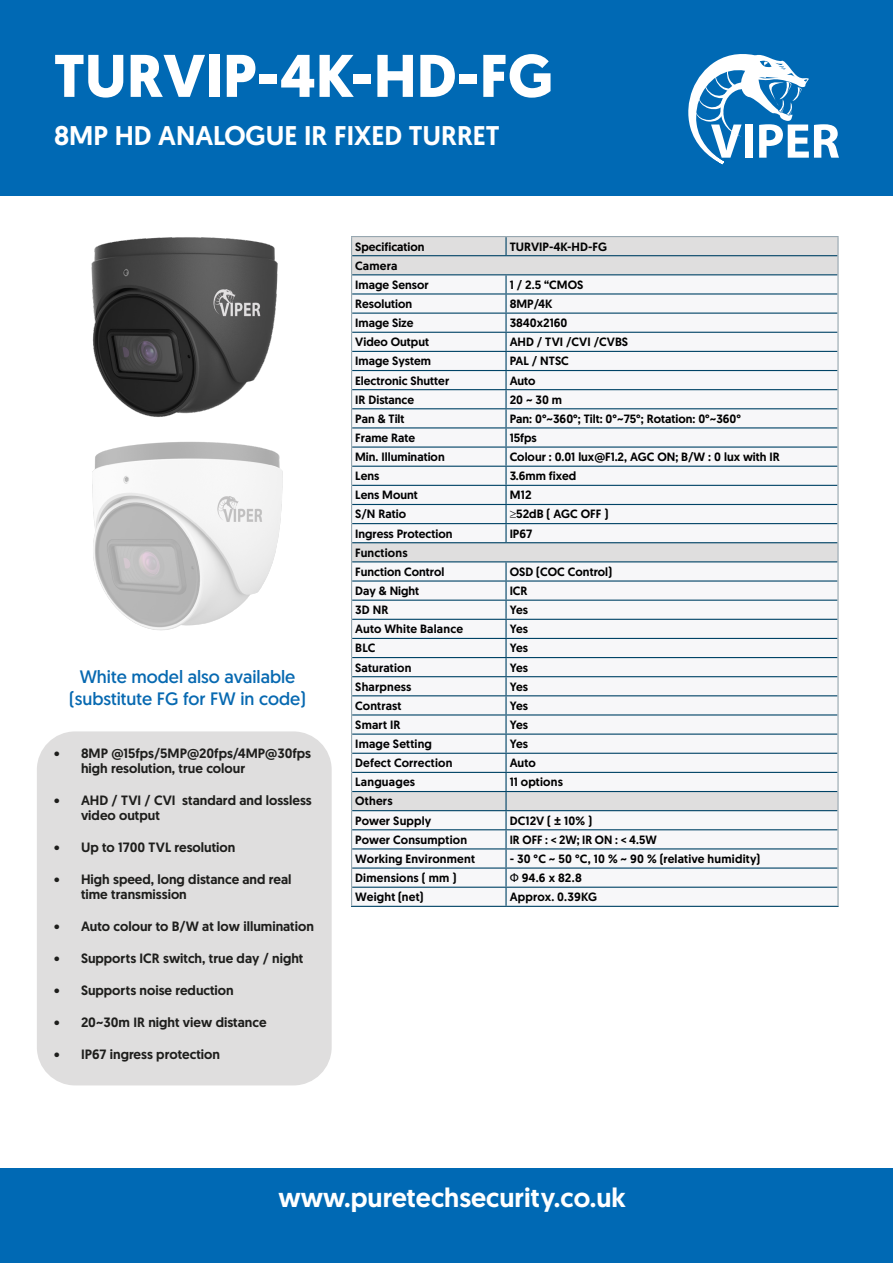
<style>
.page{position:relative;width:893px;height:1263px;background:#fff}
.page>*{position:absolute;margin:0;border:0;box-sizing:border-box;transform-origin:0 0}
.t1{font:700 60px "Geomanist";color:#fff}
.t2{font:500 27px "Geomanist";color:#fff}
.t3{font:18px/21.6px "Geomanist";color:#0769b1;text-align:center}
.t4{font:500 13.5px/15px "Geomanist";color:#1e1e1c}
.t5{font:500 12px/19.2px "Geomanist";color:#020203}
.t6{font:500 12px "Geomanist";color:#000}
.t7{font:500 12px "Geomanist";letter-spacing:.02em;color:#020203}
.s1{font-family:"Arial Rounded MT Bold";font-weight:400}
.s2{font-family:"Arial";font-weight:400}
</style>
<div class="page">
<div style="left:0;top:0;width:893px;height:196px;background:#0069b4"></div>
<svg style="left:688px;top:54px;width:151px;height:111px"></svg>
<div style="left:0;top:1169px;width:893px;height:94px;background:#0069b4"></div>
<div style="left:37px;top:731px;width:295px;height:354px;background:#dfdede;border-radius:38px"></div>
<hr style="left:351px;top:906px;width:155px;height:1px;background:#004366">
<hr style="left:506px;top:906px;width:333px;height:1px;background:#004366">
<hr style="left:351px;top:236px;width:155px;height:1px;background:#97a7b0">
<hr style="left:506px;top:236px;width:333px;height:1px;background:#97a7b0">
<svg style="left:351px;top:237px;width:488px;height:669px"></svg>
<hr style="left:837px;top:791px;width:2px;height:20px;background:#97a7b0">
<img style="left:92px;top:441px;width:191px;height:190px">
<img style="left:91px;top:237px;width:187px;height:180px">
<h1 class="t1" style="left:54px;top:36px;width:501px">TURVIP-4K-HD-FG</h1>
<h2 class="t2" style="left:54px;top:117px;width:447px">8MP HD ANALOGUE IR FIXED TURRET</h2>
<p class="t6" style="left:355px;top:238px;width:71px">Specification</p>
<p class="t6" style="left:510px;top:238px;width:99px">TURVIP-4K-HD-FG</p>
<p class="t5" style="left:355px;top:256px;width:75px">Camera<br>Image Sensor</p>
<p class="t6" style="left:510px;top:277px;width:75px">1 / 2.5 “CMOS</p>
<h3 class="t3" style="left:69px;top:666px;width:238px">White model also available (substitute FG for FW in code)</h3>
<p class="t4" style="left:81px;top:745px;width:232px;text-indent:-27px">• 8MP @15fps/5MP@20fps/4MP@30fps high resolution, true colour</p>
<p class="t4" style="left:81px;top:792px;width:232px;text-indent:-27px">• AHD / TVI / CVI standard and lossless video output</p>
<p class="t4" style="left:54px;top:839px;width:183px">• Up to 1700 TVL resolution</p>
<p class="t4" style="left:81px;top:871px;width:212px;text-indent:-27px">• High speed, long distance and real time transmission</p>
<p class="t4" style="left:54px;top:918px;width:261px">• Auto colour to B/W at low illumination</p>
<p class="t4" style="left:54px;top:950px;width:251px">• Supports ICR switch, true day / night</p>
<p class="t4" style="left:54px;top:982px;width:181px">• Supports noise reduction</p>
<p class="t4" style="left:54px;top:1014px;width:214px">• 20~30m IR night view distance</p>
<p class="t4" style="left:54px;top:1046px;width:167px">• IP67 ingress protection</p>
<p class="t5" style="left:355px;top:294px;width:58px">Resolution</p>
<p class="t5" style="left:510px;top:294px;width:44px">8MP/4K</p>
<p class="t5" style="left:355px;top:313px;width:60px">Image Size</p>
<p class="t6" style="left:510px;top:315px;width:59px">3840x2160</p>
<p class="t5" style="left:355px;top:332px;width:75px">Video Output</p>
<p class="t6" style="left:510px;top:334px;width:120px">AHD / TVI /CVI /CVBS</p>
<p class="t5" style="left:355px;top:351px;width:77px">Image System</p>
<p class="t6" style="left:510px;top:353px;width:61px">PAL / NTSC</p>
<p class="t5" style="left:355px;top:371px;width:96px">Electronic Shutter</p>
<p class="t6" style="left:510px;top:372px;width:27px">Auto</p>
<p class="t5" style="left:355px;top:390px;width:60px">IR Distance</p>
<p class="t6" style="left:510px;top:391px;width:54px">20 ~ 30 m</p>
<p class="t5" style="left:355px;top:409px;width:51px">Pan &amp; Tilt</p>
<p class="t6" style="left:510px;top:411px;width:233px">Pan: 0°~360°; Tilt: 0°~75°; Rotation: 0°~360°</p>
<p class="t5" style="left:355px;top:428px;width:62px">Frame Rate</p>
<p class="t6" style="left:510px;top:430px;width:29px">15fps</p>
<p class="t5" style="left:355px;top:447px;width:91px">Min. Illumination</p>
<p class="t6" style="left:510px;top:449px;width:272px">Colour : 0.01 lux@F1.2, AGC ON; B/W : 0 lux with IR</p>
<p class="t5" style="left:355px;top:466px;width:26px">Lens</p>
<p class="t6" style="left:510px;top:468px;width:68px">3.6mm fixed</p>
<p class="t5" style="left:355px;top:485px;width:64px">Lens Mount</p>
<p class="t6" style="left:510px;top:487px;width:23px">M12</p>
<p class="t5" style="left:355px;top:504px;width:52px">S/N Ratio</p>
<p class="t6" style="left:510px;top:506px;width:100px">≥52dB ( AGC OFF )</p>
<p class="t5" style="left:355px;top:524px;width:99px">Ingress Protection</p>
<p class="t6" style="left:510px;top:525px;width:24px">IP67</p>
<p class="t5" style="left:355px;top:543px;width:91px">Functions<br>Function Control</p>
<p class="t6" style="left:510px;top:564px;width:104px">OSD (COC Control)</p>
<p class="t5" style="left:355px;top:581px;width:66px">Day &amp; Night</p>
<p class="t6" style="left:510px;top:583px;width:19px">ICR</p>
<p class="t5" style="left:355px;top:600px;width:35px">3D NR</p>
<p class="t6" style="left:510px;top:602px;width:20px">Yes</p>
<p class="t5" style="left:355px;top:619px;width:109px">Auto White Balance</p>
<p class="t6" style="left:510px;top:621px;width:20px">Yes</p>
<p class="t5" style="left:355px;top:638px;width:22px">BLC</p>
<p class="t6" style="left:510px;top:640px;width:20px">Yes</p>
<p class="t5" style="left:355px;top:657px;width:58px">Saturation</p>
<p class="t6" style="left:510px;top:659px;width:20px">Yes</p>
<p class="t5" style="left:355px;top:677px;width:58px">Sharpness</p>
<p class="t6" style="left:510px;top:678px;width:20px">Yes</p>
<p class="t5" style="left:355px;top:696px;width:48px">Contrast</p>
<p class="t6" style="left:510px;top:698px;width:20px">Yes</p>
<p class="t5" style="left:355px;top:715px;width:47px">Smart IR</p>
<p class="t6" style="left:510px;top:717px;width:20px">Yes</p>
<p class="t5" style="left:355px;top:734px;width:78px">Image Setting</p>
<p class="t6" style="left:510px;top:736px;width:20px">Yes</p>
<p class="t5" style="left:355px;top:753px;width:99px">Defect Correction</p>
<p class="t6" style="left:510px;top:755px;width:28px">Auto</p>
<p class="t7" style="left:355px;top:774px;width:61px">Languages</p>
<p class="t6" style="left:510px;top:774px;width:55px">11 options</p>
<p class="t5" style="left:355px;top:791px;width:78px">Others<br>Power Supply</p>
<p class="t6" style="left:510px;top:812px;width:84px">DC12V ( <span class="s1">±</span> 10% )</p>
<p class="t5" style="left:355px;top:830px;width:113px">Power Consumption</p>
<p class="t6" style="left:510px;top:832px;width:149px">IR OFF : &lt; 2W; IR ON : &lt; 4.5W</p>
<p class="t5" style="left:355px;top:849px;width:121px">Working Environment</p>
<p class="t6" style="left:510px;top:851px;width:252px">- 30 °C ~ 50 °C, 10 % ~ 90 % (relative humidity)</p>
<p class="t5" style="left:355px;top:868px;width:103px">Dimensions ( mm )</p>
<p class="t6" style="left:510px;top:870px;width:74px"><span class="s2">Ф</span> 94.6 x 82.8</p>
<p class="t5" style="left:355px;top:887px;width:70px">Weight (net)</p>
<p class="t6" style="left:510px;top:889px;width:89px">Approx. 0.39KG</p>
<h2 class="t2" style="left:279px;top:1179px;width:349px">www.puretechsecurity.co.uk</h2>
</div>
